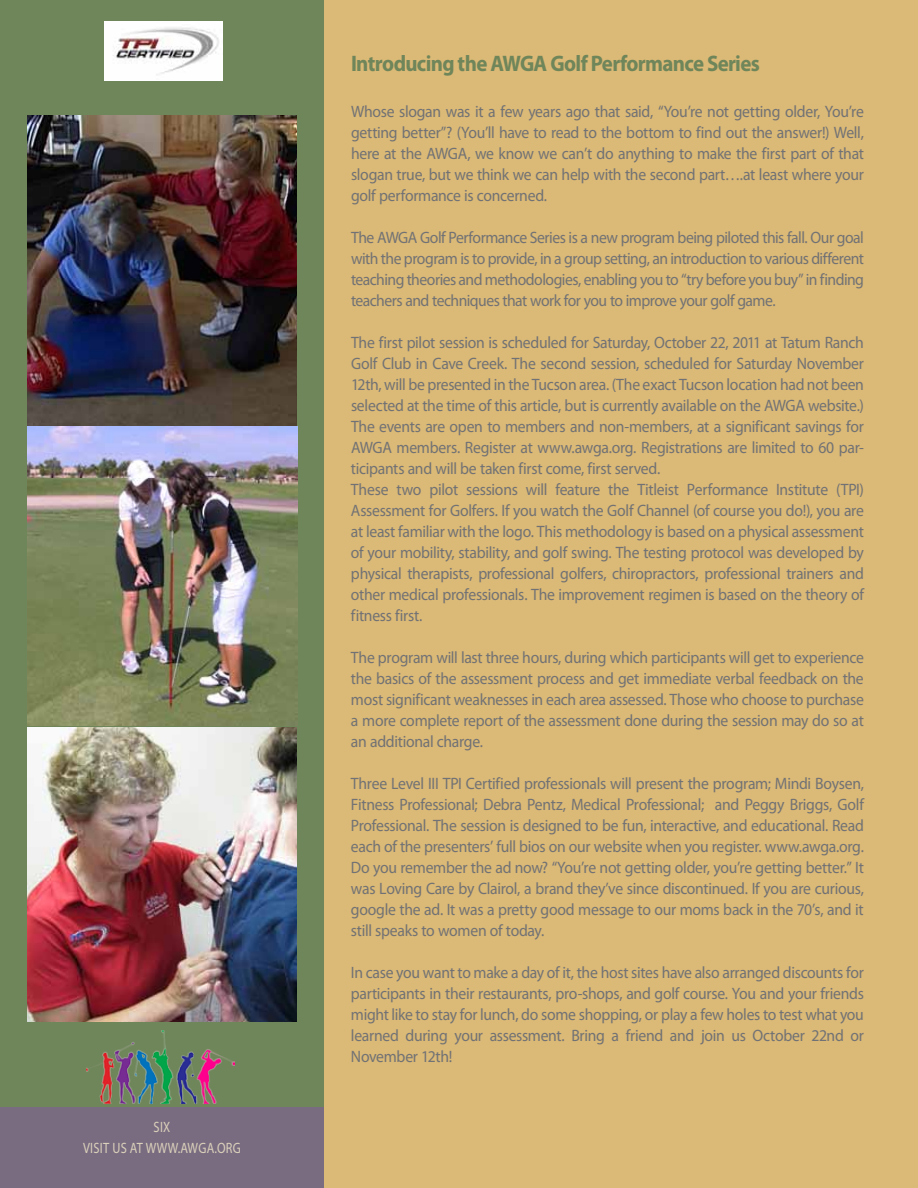
<style>
.page{position:relative;width:918px;height:1188px;background:#fff}
.page>*{position:absolute;margin:0;border:0;box-sizing:border-box;transform-origin:0 0}
.t1{font:700 22.5px "Myriad Pro";letter-spacing:-.035em;color:#6f855a;scale:.93 1}
.t2{font:16.5px/21px "Myriad Pro";letter-spacing:-.02em;color:#717275;text-align:justify;scale:.95 1}
.t3{font:15px "Myriad Pro";color:#dbd0ba;scale:.83 1}
</style>
<div class="page">
<div style="left:324px;top:0;width:594px;height:1188px;background:#dbb976"></div>
<div style="left:0;top:1107px;width:324px;height:81px;background:#796c81"></div>
<div style="left:0;top:0;width:324px;height:1107px;background:#6f855a"></div>
<img style="left:86px;top:1031px;width:149px;height:72px">
<img style="left:27px;top:116px;width:270px;height:311px">
<img style="left:27px;top:427px;width:270px;height:594px">
<img style="left:105px;top:21px;width:117px;height:59px">
<p class="t3" style="left:154px;top:1117px;width:8px">six</p>
<p class="t3" style="left:83px;top:1138px;width:8px">visit</p>
<p class="t3" style="left:112px;top:1138px;width:51px">usatwww.awga.org</p>
<h1 class="t1" style="left:351px;top:49px;width:441px">Introducing the AWGA Golf Performance Series</h1>
<p class="t2" style="left:351px;top:101px;width:542px">Whose slogan was it a few years ago that said, “You’re not getting older, You’re getting better”? (You’ll have to read to the bottom to find out the answer!) Well, here at the AWGA, we know we can’t do anything to make the first part of that slogan true, but we think we can help with the second part….at least where your golf performance is concerned.</p>
<p class="t2" style="left:351px;top:227px;width:542px">The AWGA Golf Performance Series is a new program being piloted this fall. Our goal with the program is to provide, in a group setting, an introduction to various different teaching theories and methodologies, enabling you to “try before you buy” in finding teachers and techniques that work for you to improve your golf game.</p>
<p class="t2" style="left:351px;top:332px;width:542px;text-align:left">The first pilot session is scheduled for Saturday, October 22, 2011 at Tatum Ranch Golf Club in Cave Creek. The second session, scheduled for Saturday November 12th, will be presented in the Tucson area. (The exact Tucson location had not been selected at the time of this article, but is currently available on the AWGA website.)<br>The events are open to members and non-members, at a significant savings for AWGA members. Register at www.awga.org. Registrations are limited to 60 par&shy;ticipants and will be taken first come, first served.<br>These two pilot sessions will feature the Titleist Performance Institute (TPI)<br>Assessment for Golfers. If you watch the Golf Channel (of course you do!), you are at least familiar with the logo. This methodology is based on a physical assessment of your mobility, stability, and golf swing. The testing protocol was developed by physical therapists, professional golfers, chiropractors, professional trainers and other medical professionals. The improvement regimen is based on the theory of fitness first.</p>
<p class="t2" style="left:351px;top:647px;width:541px">The program will last three hours, during which participants will get to experience the basics of the assessment process and get immediate verbal feedback on the most significant weaknesses in each area assessed. Those who choose to purchase a more complete report of the assessment done during the session may do so at an additional charge.</p>
<p class="t2" style="left:351px;top:773px;width:542px">Three Level III TPI Certified professionals will present the program; Mindi Boysen, Fitness Professional; Debra Pentz, Medical Professional; and Peggy Briggs, Golf Professional. The session is designed to be fun, interactive, and educational. Read each of the presenters’ full bios on our website when you register. www.awga.org.<br>Do you remember the ad now? “You’re not getting older, you’re getting better.” It was Loving Care by Clairol, a brand they’ve since discontinued. If you are curious, google the ad. It was a pretty good message to our moms back in the 70’s, and it still speaks to women of today.</p>
<p class="t2" style="left:351px;top:962px;width:542px">In case you want to make a day of it, the host sites have also arranged discounts for participants in their restaurants, pro-shops, and golf course. You and your friends might like to stay for lunch, do some shopping, or play a few holes to test what you learned during your assessment. Bring a friend and join us October 22nd or November 12th!</p>
</div>
